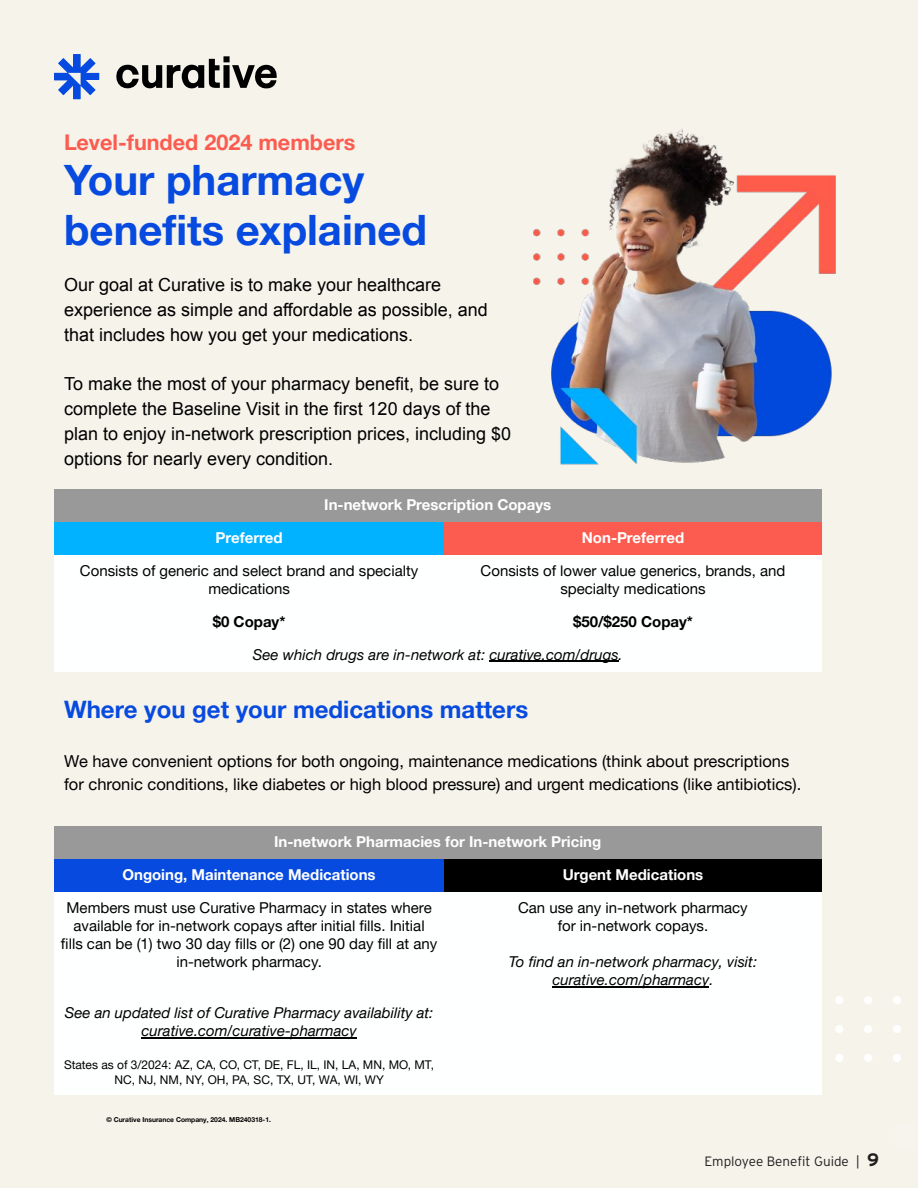
<style>
.page{position:relative;width:918px;height:1188px;background:#f6f3eb}
.page>*{position:absolute;margin:0;border:0;box-sizing:border-box;transform-origin:0 0}
.t1{font:700 41.85px/50.2px "Helvetica Neue";color:#074adf}
.t2{font:700 24px "Helvetica Neue";color:#074adf}
.t3{font:700 21.6px "Helvetica Neue";color:#fc5c50}
.t4{font:18px/24.9px "Arial";color:#000}
.t5{font:16.5px/22.8px "Helvetica Neue";color:#000}
.t6{font:15px/18px "Helvetica Neue";color:#000;text-align:center}
.t7{font:italic 15px/18px "Helvetica Neue";color:#000;text-align:center}
.t8{font:700 15px "Helvetica Neue";color:#fff}
.t9{font:700 15px "Helvetica Neue";color:#000}
.t10{font:300 13.5px "Interstate";color:#231f20}
.t11{font:12px/14.7px "Helvetica Neue";color:#000;text-align:center}
.t12{font:700 6.75px "Helvetica Neue";color:#000}
.s1{font-weight:700;font-size:18px}
</style>
<div class="page">
<div style="left:835px;top:996px;width:8px;height:8px;background:#fff;border-radius:50%"></div>
<div style="left:864px;top:996px;width:8px;height:8px;background:#fff;border-radius:50%"></div>
<div style="left:893px;top:996px;width:8px;height:8px;background:#fff;border-radius:50%"></div>
<div style="left:835px;top:1025px;width:8px;height:8px;background:#fff;border-radius:50%"></div>
<div style="left:864px;top:1025px;width:8px;height:8px;background:#fff;border-radius:50%"></div>
<div style="left:893px;top:1025px;width:8px;height:8px;background:#fff;border-radius:50%"></div>
<div style="left:835px;top:1054px;width:8px;height:8px;background:#fff;border-radius:50%"></div>
<div style="left:864px;top:1054px;width:8px;height:8px;background:#fff;border-radius:50%"></div>
<div style="left:893px;top:1054px;width:8px;height:8px;background:#fff;border-radius:50%"></div>
<img style="left:533px;top:128px;width:303px;height:337px">
<svg style="left:54px;top:54px;width:46px;height:45px"></svg>
<svg style="left:116px;top:56px;width:161px;height:32px"></svg>
<div style="left:54px;top:489px;width:768px;height:33px;background:#999"></div>
<div style="left:54px;top:522px;width:390px;height:33px;background:#00b2ff"></div>
<div style="left:444px;top:522px;width:378px;height:33px;background:#fc5c50"></div>
<div style="left:54px;top:555px;width:390px;height:51px;background:#feffff"></div>
<div style="left:444px;top:555px;width:378px;height:51px;background:#feffff"></div>
<div style="left:54px;top:606px;width:390px;height:33px;background:#feffff"></div>
<div style="left:444px;top:606px;width:378px;height:33px;background:#feffff"></div>
<div style="left:54px;top:639px;width:768px;height:33px;background:#feffff"></div>
<hr style="left:490px;top:661px;width:129px;height:1px;background:#000">
<div style="left:54px;top:826px;width:768px;height:33px;background:#999"></div>
<div style="left:54px;top:859px;width:390px;height:33px;background:#074adf"></div>
<div style="left:444px;top:859px;width:378px;height:33px;background:#000"></div>
<div style="left:54px;top:892px;width:390px;height:203px;background:#feffff"></div>
<div style="left:444px;top:892px;width:378px;height:203px;background:#feffff"></div>
<hr style="left:142px;top:1037px;width:215px;height:1px;background:#000">
<hr style="left:553px;top:986px;width:156px;height:2px;background:#000">
<h3 class="t3" style="left:64px;top:129px;width:293px">Level-funded 2024 members</h3>
<h1 class="t1" style="left:64px;top:155px;width:365px">Your pharmacy benefits explained</h1>
<p class="t4" style="left:64px;top:273px;width:425px">Our goal at Curative is to make your healthcare experience as simple and affordable as possible, and that includes how you get your medications.</p>
<p class="t4" style="left:64px;top:372px;width:448px">To make the most of your pharmacy benefit, be sure to complete the Baseline Visit in the first 120 days of the plan to enjoy in-network prescription prices, including $0 options for nearly every condition.</p>
<p class="t8" style="left:324px;top:495px;width:228px">In-network Prescription Copays</p>
<p class="t8" style="left:216px;top:528px;width:69px">Preferred</p>
<p class="t8" style="left:582px;top:528px;width:104px">Non-Preferred</p>
<p class="t6" style="left:80px;top:561px;width:340px">Consists of generic and select brand and specialty medications</p>
<p class="t6" style="left:481px;top:561px;width:306px">Consists of lower value generics, brands, and specialty medications</p>
<p class="t9" style="left:213px;top:612px;width:74px">$0 Copay*</p>
<p class="t9" style="left:573px;top:612px;width:122px">$50/$250 Copay*</p>
<p class="t7" style="left:253px;top:645px;width:371px">See which drugs are in-network at: curative.com/drugs.</p>
<h2 class="t2" style="left:64px;top:695px;width:466px">Where you get your medications matters</h2>
<p class="t5" style="left:64px;top:750px;width:739px">We have convenient options for both ongoing, maintenance medications (think about prescriptions for chronic conditions, like diabetes or high blood pressure) and urgent medications (like antibiotics).</p>
<p class="t8" style="left:274px;top:833px;width:329px">In-network Pharmacies for In-network Pricing</p>
<p class="t8" style="left:122px;top:866px;width:255px">Ongoing, Maintenance Medications</p>
<p class="t8" style="left:563px;top:866px;width:142px">Urgent Medications</p>
<p class="t6" style="left:61px;top:899px;width:378px">Members must use Curative Pharmacy in states where available for in-network copays after initial fills. Initial fills can be (1) two 30 day fills or (2) one 90 day fill at any in-network pharmacy.</p>
<p class="t7" style="left:65px;top:1004px;width:370px">See an updated list of Curative Pharmacy availability at: curative.com/curative-pharmacy</p>
<p class="t11" style="left:64px;top:1057px;width:372px">States as of 3/2024: AZ, CA, CO, CT, DE, FL, IL, IN, LA, MN, MO, MT,<br>NC, NJ, NM, NY, OH, PA, SC, TX, UT, WA, WI, WY</p>
<p class="t6" style="left:518px;top:899px;width:231px">Can use any in-network pharmacy for in-network copays.</p>
<p class="t7" style="left:509px;top:953px;width:250px">To find an in-network pharmacy, visit: curative.com/pharmacy.</p>
<p class="t12" style="left:106px;top:1115px;width:166px">© Curative Insurance Company, 2024. MB240318-1.</p>
<p class="t10" style="left:704px;top:1153px;width:176px">Employee Benefit Guide | <span class="s1">9</span></p>
</div>
